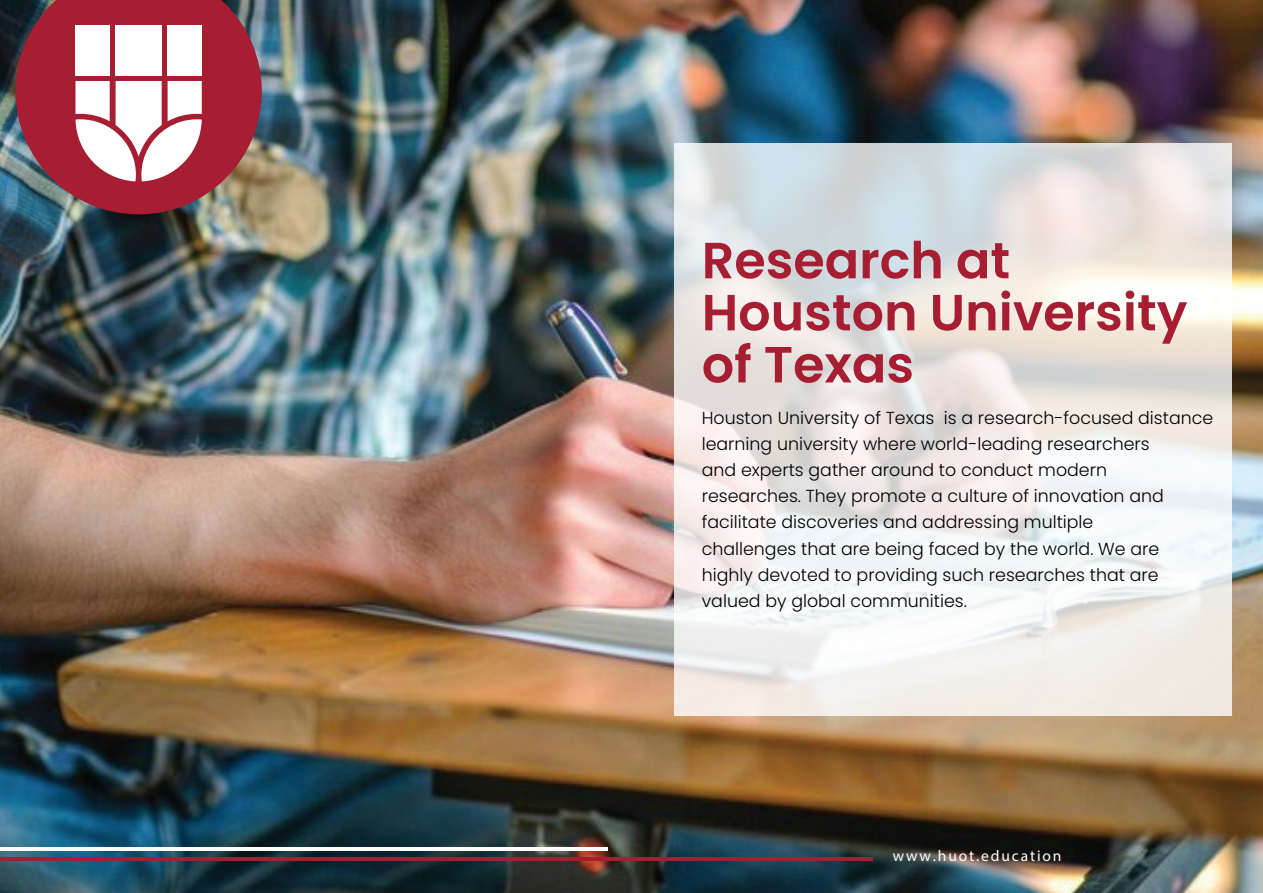
<style>
.page{position:relative;width:1263px;height:893px;background:#fff}
.page>*{position:absolute;margin:0;border:0;box-sizing:border-box;transform-origin:0 0}
.t1{font:600 50.85px/52.1px "Poppins";color:#a71e33}
.t2{font:300 17.4px/26.1px "Poppins";color:#000}
.t3{font:15.6px "Myriad Pro";letter-spacing:.12em;color:#fff}
</style>
<div class="page">
<img style="left:0;top:0;width:1263px;height:893px">
<hr style="left:0;top:858px;width:873px;height:3px;background:#a71e33">
<hr style="left:0;top:847px;width:607px;height:3px;background:#fff">
<img style="left:15px;top:0;width:247px;height:214px">
<svg style="left:674px;top:143px;width:557px;height:572px"></svg>
<div style="left:116px;top:25px;width:46px;height:50px;background:#fff"></div>
<div style="left:168px;top:25px;width:34px;height:50px;background:#fff"></div>
<div style="left:76px;top:25px;width:34px;height:50px;background:#fff"></div>
<svg style="left:76px;top:81px;width:126px;height:100px"></svg>
<h1 class="t1" style="left:702px;top:235px;width:487px">Research at<br>Houston University of Texas</h1>
<p class="t2" style="left:702px;top:405px;width:513px">Houston University of Texas is a research-focused distance learning university where world-leading researchers<br>and experts gather around to conduct modern<br>researches. They promote a culture of innovation and facilitate discoveries and addressing multiple<br>challenges that are being faced by the world. We are highly devoted to providing such researches that are valued by global communities.</p>
<p class="t3" style="left:893px;top:846px;width:170px">www.huot.education</p>
</div>
